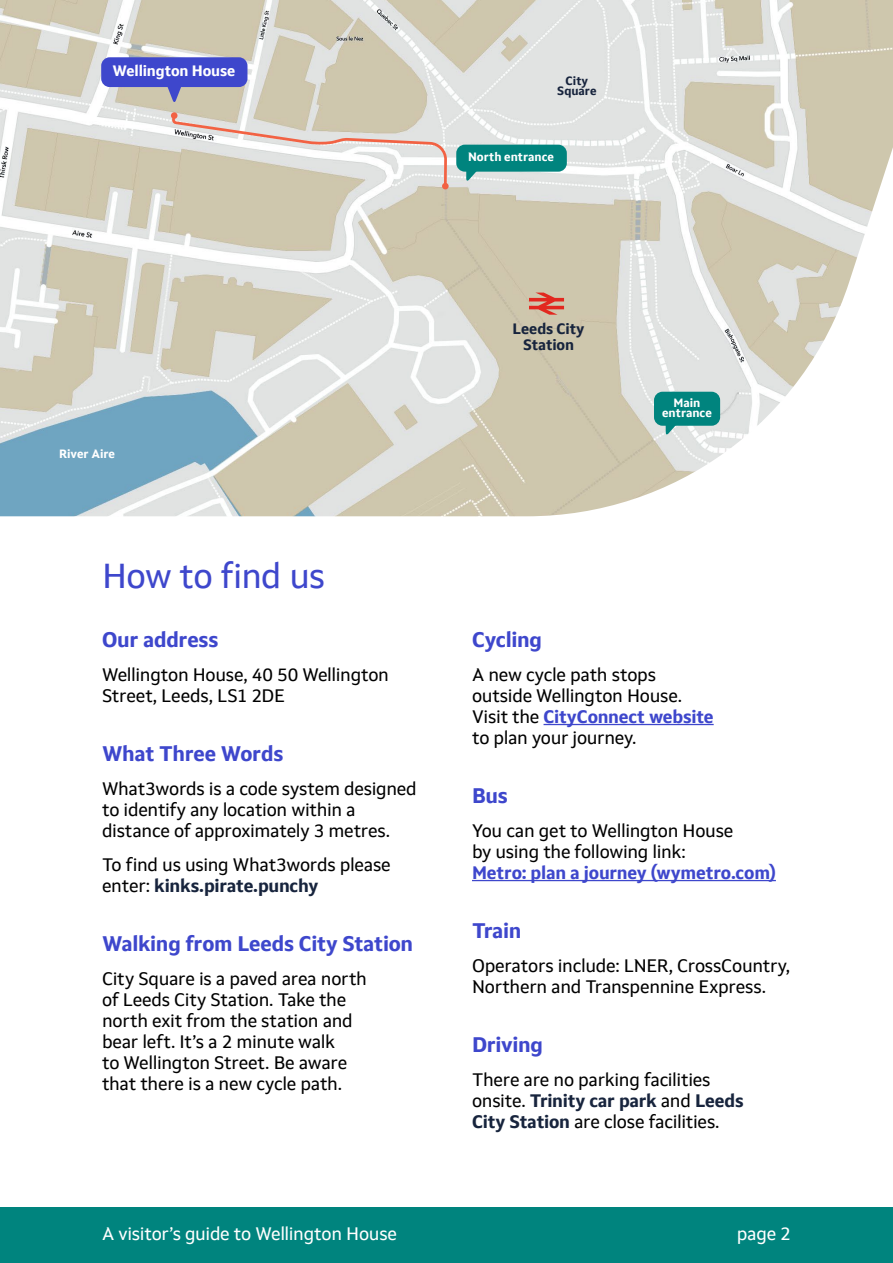
<style>
.page{position:relative;width:893px;height:1263px;background:#fff}
.page>*{position:absolute;margin:0;border:0;box-sizing:border-box;transform-origin:0 0}
.Section_header__H2{font:34.5px "Setimo";letter-spacing:-.02em;color:#3e47cc}
.Subhead_level_1__H3{font:700 21px "Setimo";letter-spacing:-.01em;color:#3e47cc}
.Body_text{font:18px/21px "Setimo";letter-spacing:-.015em;color:#000}
.t1{font:18px "Setimo";letter-spacing:-.015em;color:#fff}
.t2{font:700 15px/16.5px "Setimo";letter-spacing:-.005em;color:#17243d;text-align:center}
.t3{font:700 15px "Setimo";letter-spacing:-.01em;color:#fff}
.t4{font:700 12px/10.5px "Setimo";color:#fff;text-align:center}
.t5{font:700 12px/10.5px "Setimo";color:#17243d;text-align:center}
.s1{font-weight:700;color:#17243d}
.s2{font-weight:700;color:#3e47cc}
</style>
<div class="page">
<div style="left:0;top:1208px;width:893px;height:55px;background:#00847e"></div>
<hr style="left:544px;top:724px;width:170px;height:1px;background:#3e47cc">
<hr style="left:472px;top:880px;width:304px;height:1px;background:#3e47cc">
<img style="left:0;top:0;width:893px;height:516px">
<svg style="left:165px;top:87px;width:6px;height:16px"></svg>
<div style="left:101px;top:57px;width:146px;height:30px;background:#3e47cc;border-radius:9px"></div>
<div style="left:654px;top:392px;width:66px;height:34px;background:#00847e;border-radius:9px"></div>
<div style="left:456px;top:145px;width:111px;height:27px;background:#00847e;border-radius:9px"></div>
<svg style="left:466px;top:171px;width:14px;height:10px"></svg>
<svg style="left:666px;top:425px;width:13px;height:10px"></svg>
<svg style="left:171px;top:0;width:277px;height:189px;background:#d0cbc2"></svg>
<div style="left:442px;top:183px;width:7px;height:6px;background:#f26243;border-radius:50%"></div>
<div style="left:171px;top:112px;width:6px;height:7px;background:#f26243;border-radius:50%"></div>
<svg style="left:529px;top:293px;width:35px;height:22px"></svg>
<p class="t3" style="left:113px;top:62px;width:124px">Wellington House</p>
<p class="t5" style="left:557px;top:75px;width:41px">City<br>Square</p>
<p class="t4" style="left:468px;top:152px;width:87px">North entrance</p>
<p class="t4" style="left:59px;top:449px;width:57px">River Aire</p>
<h2 class="Section_header__H2" style="left:102px;top:555px;width:225px">How to find us</h2>
<h3 class="Subhead_level_1__H3" style="left:102px;top:627px;width:118px">Our address</h3>
<p class="Body_text" style="left:102px;top:664px;width:288px">Wellington House, 40 50 Wellington<br>Street, Leeds, LS1 2DE</p>
<h3 class="Subhead_level_1__H3" style="left:102px;top:741px;width:183px">What Three Words</h3>
<p class="Body_text" style="left:102px;top:778px;width:316px">What3words is a code system designed to identify any location within a distance of approximately 3 metres.</p>
<p class="Body_text" style="left:102px;top:853px;width:290px">To find us using What3words please enter: <span class="s1">kinks.pirate.punchy</span></p>
<h3 class="Subhead_level_1__H3" style="left:102px;top:931px;width:313px">Walking from Leeds City Station</h3>
<p class="Body_text" style="left:102px;top:967px;width:266px">City Square is a paved area north of Leeds City Station. Take the north exit from the station and bear left. It’s a 2 minute walk<br>to Wellington Street. Be aware that there is a new cycle path.</p>
<p class="t2" style="left:513px;top:320px;width:73px">Leeds City<br>Station</p>
<p class="t4" style="left:662px;top:397px;width:51px">Main entrance</p>
<h3 class="Subhead_level_1__H3" style="left:472px;top:627px;width:71px">Cycling</h3>
<p class="Body_text" style="left:472px;top:664px;width:243px">A new cycle path stops outside Wellington House.<br>Visit the <span class="s2">CityConnect website </span>to plan your journey.</p>
<h3 class="Subhead_level_1__H3" style="left:472px;top:783px;width:37px">Bus</h3>
<p class="Body_text" style="left:472px;top:820px;width:305px">You can get to Wellington House<br>by using the following link:<br><span class="s2">Metro: plan a journey (wymetro.com)</span></p>
<h3 class="Subhead_level_1__H3" style="left:472px;top:918px;width:51px">Train</h3>
<p class="Body_text" style="left:472px;top:955px;width:320px">Operators include: LNER, CrossCountry,<br>Northern and Transpennine Express.</p>
<h3 class="Subhead_level_1__H3" style="left:472px;top:1032px;width:73px">Driving</h3>
<p class="Body_text" style="left:472px;top:1069px;width:273px">There are no parking facilities onsite. <span class="s1">Trinity car park</span> and <span class="s1">Leeds<br>City Station</span> are close facilities.</p>
<p class="t1" style="left:102px;top:1223px;width:297px">A visitor’s guide to Wellington House</p>
<p class="t1" style="left:737px;top:1223px;width:56px">page 2</p>
</div>
